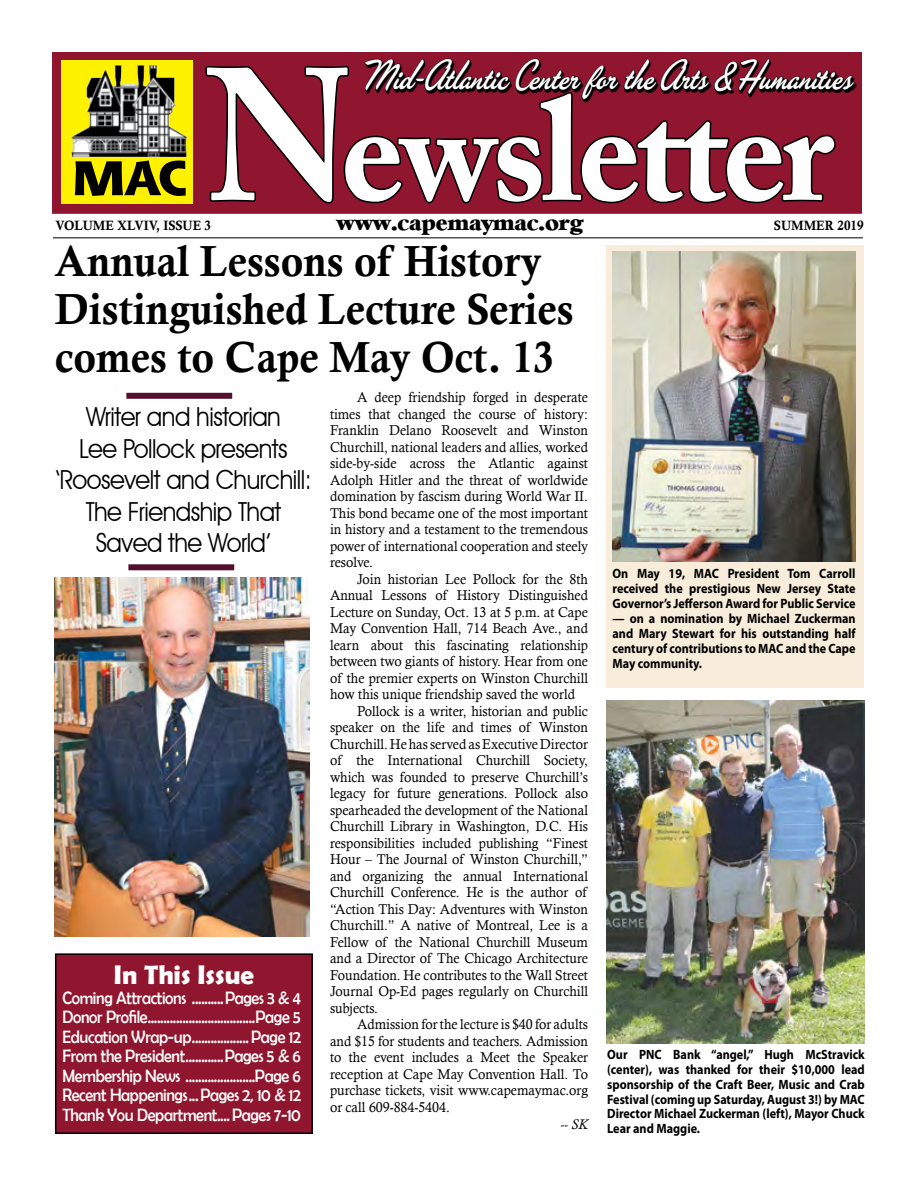
<style>
.page{position:relative;width:918px;height:1188px;background:#fff}
.page>*{position:absolute;margin:0;border:0;box-sizing:border-box;transform-origin:0 0}
.t1{font:700 186px "Adobe Caslon Pro";color:#fff}
.t2{font:700 144px "Adobe Caslon Pro";letter-spacing:-.03em;color:#fff}
.t3{font:800 47.55px "Shannon";color:#000;scale:1.1 1}
.t4{font:43.5px/48px "Calis MT Bol";color:#000;scale:.95 1}
.t5{font:43.5px "Las Vegas OT Fabulous";color:#fff;scale:.85 1}
.t6{font:700 27px "Berlin Sans FB Demi";color:#fff}
.t7{font:26.25px/31.5px "Avant Garde IT Cby BT";letter-spacing:-.02em;color:#000;text-align:center;scale:.93 1}
.t8{font:19.5px "Heather";color:#000;scale:.95 1}
.t9{font:18px/19.5px "Berlin Sans FB";letter-spacing:-.02em;color:#fff;text-align:justify;scale:.9 1}
.t10{font:14.25px/16.5px "Calisto";color:#000;text-align:justify;scale:.95 1}
.t11{font:italic 14.25px "Calisto";color:#000;scale:.95 1}
.t12{font:700 13.5px/15px "Myriad Pro";color:#000;text-align:justify;scale:.9 1}
.t13{font:13.5px "Calis MT Bol";color:#000;scale:.95 1}
</style>
<div class="page">
<hr style="left:53px;top:237px;width:810px;height:1px;background:#000">
<div style="left:56px;top:954px;width:256px;height:179px;background:#90162f"></div>
<div style="left:55px;top:953px;width:258px;height:181px;border:2px solid #000"></div>
<hr style="left:52px;top:213px;width:810px;height:1px;background:#000">
<div style="left:52px;top:52px;width:810px;height:161px;background:#90162f"></div>
<svg style="left:205px;top:58px;width:650px;height:146px"></svg>
<div style="left:62px;top:60px;width:131px;height:144px;background:#fff200"></div>
<img style="left:71px;top:65px;width:116px;height:92px">
<div style="left:606px;top:245px;width:258px;height:443px;background:#f8edda"></div>
<img style="left:612px;top:251px;width:244px;height:311px">
<img style="left:606px;top:701px;width:259px;height:343px">
<img style="left:55px;top:578px;width:255px;height:359px">
<div style="left:126px;top:393px;width:106px;height:6px;background:#530f2d"></div>
<div style="left:128px;top:564px;width:106px;height:6px;background:#530f2d"></div>
<h3 class="t5" style="left:364px;top:52px;width:573px">Mid-Atlantic Center for the Arts &amp; Humanities</h3>
<h1 class="t1" style="left:206px;top:27px;width:147px">N</h1>
<h3 class="t8" style="left:337px;top:211px;width:261px">www.capemaymac.org</h3>
<h2 class="t2" style="left:341px;top:66px;width:493px">ewsletter</h2>
<p class="t13" style="left:774px;top:217px;width:96px">SUMMER 2019</p>
<h3 class="t3" style="left:72px;top:148px;width:107px">MAC</h3>
<p class="t13" style="left:56px;top:218px;width:165px">VOLUME XLVIV, ISSUE 3</p>
<h3 class="t4" style="left:55px;top:237px;width:548px">Annual Lessons of History<br>Distinguished Lecture Series comes to Cape May Oct. 13</h3>
<h3 class="t7" style="left:55px;top:401px;width:277px">Writer and historian<br>Lee Pollock presents ‘Roosevelt and Churchill:<br>The Friendship That<br>Saved the World’</h3>
<h3 class="t6" style="left:114px;top:959px;width:141px">In This Issue</h3>
<p class="t9" style="left:62px;top:988px;width:267px">Coming Attractions ..........Pages 3 &amp; 4<br>Donor Profile..................................Page 5<br>Education Wrap-up..................Page 12<br>From the President............Pages 5 &amp; 6<br>Membership News ......................Page 6<br>Recent Happenings...Pages 2, 10 &amp; 12<br>Thank You Department....Pages 7-10</p>
<p class="t10" style="left:330px;top:389px;width:273px;text-indent:27px">A deep friendship forged in desperate times that changed the course of history:<br>Franklin Delano Roosevelt and Winston Churchill, national leaders and allies, worked side-by-side across the Atlantic against Adolph Hitler and the threat of worldwide domination by fascism during World War II.<br>This bond became one of the most important in history and a testament to the tremendous power of international cooperation and steely resolve.</p>
<p class="t10" style="left:357px;top:570px;width:245px">Join historian Lee Pollock for the 8th</p>
<p class="t10" style="left:330px;top:587px;width:273px">Annual Lessons of History Distinguished</p>
<p class="t10" style="left:330px;top:603px;width:273px">Lecture on Sunday, Oct. 13 at 5 p.m. at Cape</p>
<p class="t10" style="left:330px;top:620px;width:273px">May Convention Hall, 714 Beach Ave., and</p>
<p class="t10" style="left:330px;top:636px;width:273px">learn about this fascinating relationship</p>
<p class="t10" style="left:330px;top:653px;width:273px">between two giants of history. Hear from one</p>
<p class="t10" style="left:330px;top:669px;width:273px">of the premier experts on Winston Churchill</p>
<p class="t10" style="left:330px;top:686px;width:259px">how this unique friendship saved the world</p>
<p class="t10" style="left:357px;top:702px;width:245px">Pollock is a writer, historian and public</p>
<p class="t10" style="left:330px;top:719px;width:273px">speaker on the life and times of Winston</p>
<p class="t10" style="left:330px;top:735px;width:273px">Churchill. He has served as Executive Director</p>
<p class="t10" style="left:330px;top:752px;width:273px">of the International Churchill Society,</p>
<p class="t10" style="left:330px;top:768px;width:273px">which was founded to preserve Churchill’s</p>
<p class="t10" style="left:330px;top:785px;width:273px">legacy for future generations. Pollock also</p>
<p class="t10" style="left:330px;top:801px;width:273px">spearheaded the development of the National</p>
<p class="t10" style="left:330px;top:818px;width:273px">Churchill Library in Washington, D.C. His</p>
<p class="t10" style="left:330px;top:834px;width:273px">responsibilities included publishing “Finest</p>
<p class="t10" style="left:330px;top:851px;width:273px">Hour – The Journal of Winston Churchill,”</p>
<p class="t10" style="left:330px;top:867px;width:273px">and organizing the annual International</p>
<p class="t10" style="left:330px;top:884px;width:272px">Churchill Conference. He is the author of</p>
<p class="t10" style="left:330px;top:900px;width:273px">“Action This Day: Adventures with Winston</p>
<p class="t10" style="left:330px;top:917px;width:273px">Churchill.” A native of Montreal, Lee is a</p>
<p class="t10" style="left:330px;top:933px;width:273px">Fellow of the National Churchill Museum</p>
<p class="t10" style="left:330px;top:950px;width:273px">and a Director of The Chicago Architecture</p>
<p class="t10" style="left:330px;top:966px;width:273px">Foundation. He contributes to the Wall Street</p>
<p class="t10" style="left:330px;top:983px;width:273px">Journal Op-Ed pages regularly on Churchill</p>
<p class="t10" style="left:330px;top:999px;width:52px">subjects.</p>
<p class="t10" style="left:357px;top:1016px;width:245px">Admission for the lecture is $40 for adults</p>
<p class="t10" style="left:330px;top:1032px;width:273px">and $15 for students and teachers. Admission</p>
<p class="t10" style="left:330px;top:1049px;width:273px">to the event includes a Meet the Speaker</p>
<p class="t10" style="left:330px;top:1065px;width:273px">reception at Cape May Convention Hall. To</p>
<p class="t10" style="left:330px;top:1082px;width:273px">purchase tickets, visit www.capemaymac.org</p>
<p class="t10" style="left:330px;top:1098px;width:128px">or call 609-884-5404.</p>
<p class="t11" style="left:561px;top:1116px;width:30px">-- SK</p>
<p class="t12" style="left:612px;top:566px;width:272px">On May 19, MAC President Tom Carroll received the prestigious New Jersey State Governor’s Jefferson Award for Public Service</p>
<p class="t12" style="left:612px;top:611px;width:272px">— on a nomination by Michael Zuckerman and Mary Stewart for his outstanding half century of contributions to MAC and the Cape May community.</p>
<p class="t12" style="left:607px;top:1046px;width:288px">Our PNC Bank “angel,” Hugh McStravick (center), was thanked for their $10,000 lead sponsorship of the Craft Beer, Music and Crab Festival (coming up Saturday, August 3!) by MAC Director Michael Zuckerman (left), Mayor Chuck Lear and Maggie.</p>
</div>
